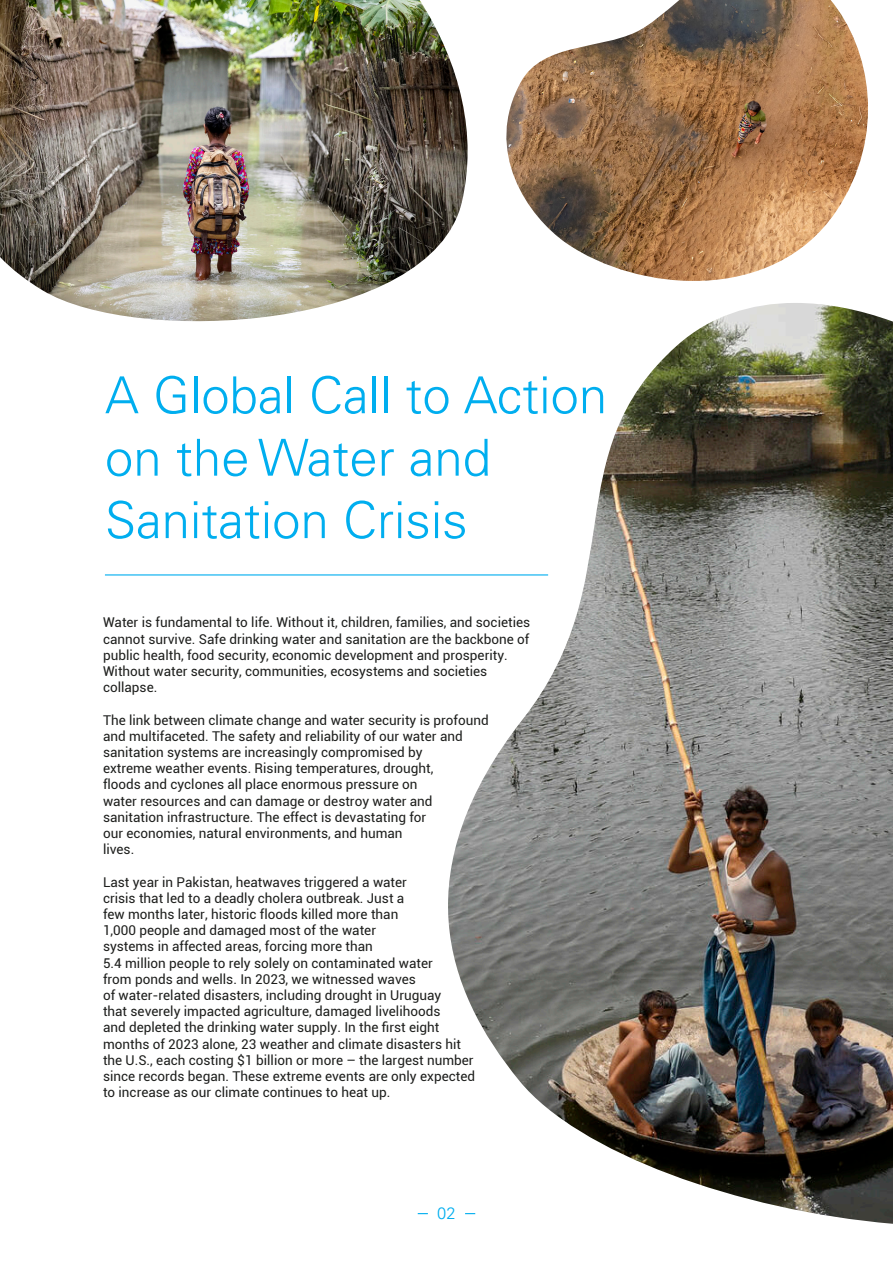
<style>
.page{position:relative;width:893px;height:1263px;background:#fff}
.page>*{position:absolute;margin:0;border:0;box-sizing:border-box;transform-origin:0 0}
.t1{font:300 51px/62.4px "Univers LT Pro 45";color:#00aeef}
.t2{font:300 16.5px "Univers LT Pro 45";color:#00aeef}
.t3{font:13.5px/16.2px "Roboto";color:#1d1e1c}
</style>
<div class="page">
<hr style="left:105px;top:574px;width:443px;height:1px;background:#00aeef">
<img style="left:406px;top:303px;width:487px;height:921px">
<img style="left:506px;top:0;width:362px;height:281px">
<img style="left:0;top:0;width:475px;height:343px">
<h1 class="t1" style="left:105px;top:364px;width:504px">A Global Call to Action on the Water and<br>Sanitation Crisis</h1>
<p class="t3" style="left:103px;top:614px;width:429px">Water is fundamental to life. Without it, children, families, and societies cannot survive. Safe drinking water and sanitation are the backbone of public health, food security, economic development and prosperity.<br>Without water security, communities, ecosystems and societies collapse.</p>
<p class="t3" style="left:103px;top:711px;width:387px">The link between climate change and water security is profound and multifaceted. The safety and reliability of our water and sanitation systems are increasingly compromised by<br>extreme weather events. Rising temperatures, drought,<br>floods and cyclones all place enormous pressure on<br>water resources and can damage or destroy water and sanitation infrastructure. The effect is devastating for<br>our economies, natural environments, and human<br>lives.</p>
<p class="t3" style="left:103px;top:873px;width:374px">Last year in Pakistan, heatwaves triggered a water<br>crisis that led to a deadly cholera outbreak. Just a<br>few months later, historic floods killed more than<br>1,000 people and damaged most of the water<br>systems in affected areas, forcing more than<br>5.4 million people to rely solely on contaminated water<br>from ponds and wells. In 2023, we witnessed waves<br>of water-related disasters, including drought in Uruguay<br>that severely impacted agriculture, damaged livelihoods<br>and depleted the drinking water supply. In the first eight months of 2023 alone, 23 weather and climate disasters hit the U.S., each costing $1 billion or more – the largest number since records began. These extreme events are only expected to increase as our climate continues to heat up.</p>
<p class="t2" style="left:437px;top:1203px;width:20px">02</p>
</div>
